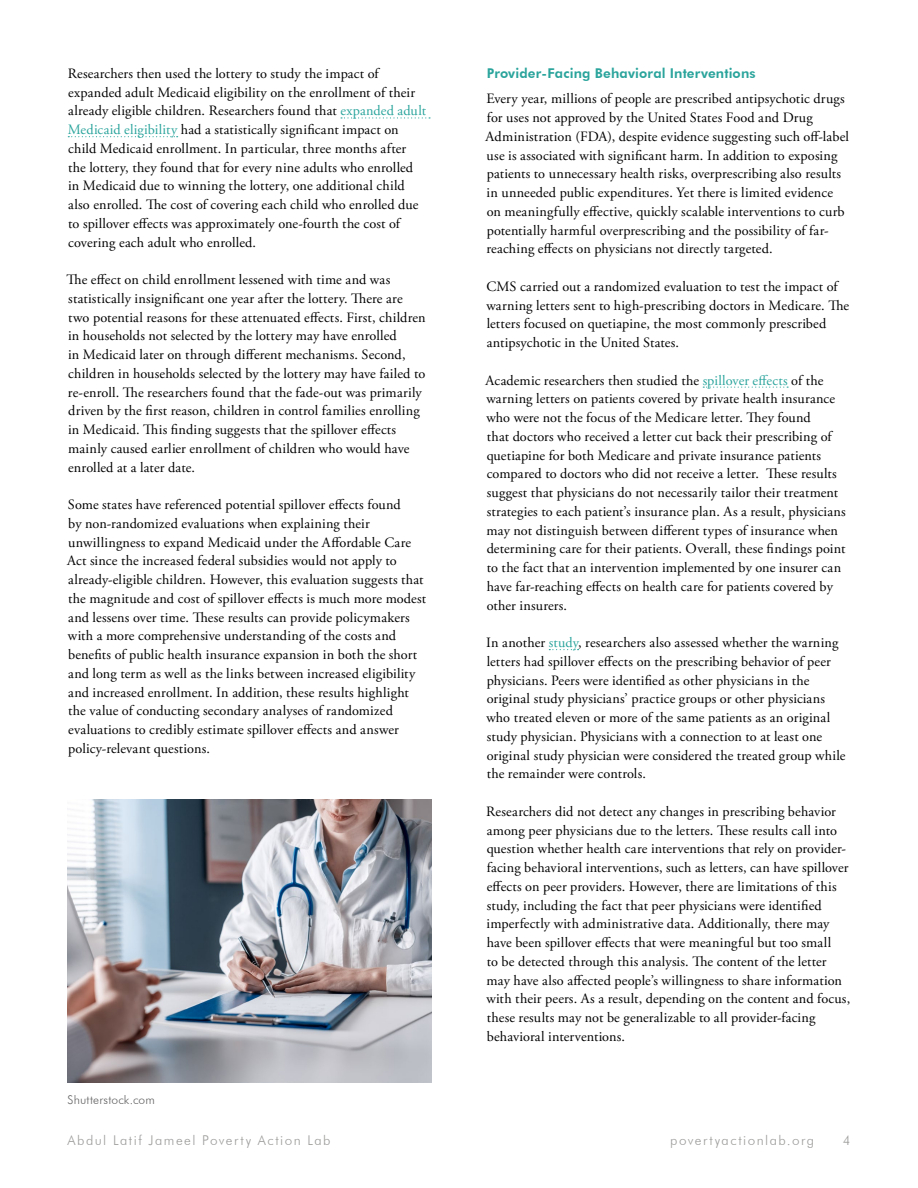
<style>
.page{position:relative;width:918px;height:1188px;background:#fff}
.page>*{position:absolute;margin:0;border:0;box-sizing:border-box;transform-origin:0 0}
.t1{font:14.25px/18.8px "Adobe Garamond Pro";letter-spacing:.01em;color:#000}
.t2{font:300 13.5px "Futura BT";letter-spacing:.11em;color:#9d9d9c}
.t3{font:800 13.5px "Futura BT";letter-spacing:.015em;color:#2aa49c}
.t4{font:300 12px "Futura BT";letter-spacing:.015em;color:#646363}
.s1{color:#2aa49c}
</style>
<div class="page">
<svg style="left:341px;top:117px;width:89px;height:2px"></svg>
<svg style="left:68px;top:136px;width:110px;height:1px"></svg>
<svg style="left:703px;top:387px;width:85px;height:1px"></svg>
<svg style="left:549px;top:649px;width:30px;height:1px"></svg>
<img style="left:68px;top:799px;width:364px;height:284px">
<p class="t1" style="left:68px;top:64px;width:360px">Researchers then used the lottery to study the impact of expanded adult Medicaid eligibility on the enrollment of their already eligible children. Researchers found that <span class="s1">expanded adult Medicaid eligibility</span> had a statistically significant impact on child Medicaid enrollment. In particular, three months after the lottery, they found that for every nine adults who enrolled in Medicaid due to winning the lottery, one additional child also enrolled. The cost of covering each child who enrolled due to spillover effects was approximately one-fourth the cost of covering each adult who enrolled.</p>
<p class="t1" style="left:67px;top:271px;width:361px">The effect on child enrollment lessened with time and was statistically insignificant one year after the lottery. There are two potential reasons for these attenuated effects. First, children in households not selected by the lottery may have enrolled<br>in Medicaid later on through different mechanisms. Second, children in households selected by the lottery may have failed to re-enroll. The researchers found that the fade-out was primarily driven by the first reason, children in control families enrolling in Medicaid. This finding suggests that the spillover effects mainly caused earlier enrollment of children who would have enrolled at a later date.</p>
<p class="t1" style="left:67px;top:496px;width:361px">Some states have referenced potential spillover effects found<br>by non-randomized evaluations when explaining their unwillingness to expand Medicaid under the Affordable Care Act since the increased federal subsidies would not apply to already-eligible children. However, this evaluation suggests that the magnitude and cost of spillover effects is much more modest and lessens over time. These results can provide policymakers with a more comprehensive understanding of the costs and benefits of public health insurance expansion in both the short and long term as well as the links between increased eligibility and increased enrollment. In addition, these results highlight the value of conducting secondary analyses of randomized evaluations to credibly estimate spillover effects and answer policy-relevant questions.</p>
<p class="t4" style="left:68px;top:1092px;width:89px">Shutterstock.com</p>
<p class="t3" style="left:487px;top:65px;width:270px">Provider-Facing Behavioral Interventions</p>
<p class="t1" style="left:486px;top:90px;width:365px">Every year, millions of people are prescribed antipsychotic drugs for uses not approved by the United States Food and Drug Administration (FDA), despite evidence suggesting such off-label use is associated with significant harm. In addition to exposing patients to unnecessary health risks, overprescribing also results in unneeded public expenditures. Yet there is limited evidence on meaningfully effective, quickly scalable interventions to curb potentially harmful overprescribing and the possibility of far&shy;reaching effects on physicians not directly targeted.</p>
<p class="t1" style="left:486px;top:277px;width:364px">CMS carried out a randomized evaluation to test the impact of warning letters sent to high-prescribing doctors in Medicare. The letters focused on quetiapine, the most commonly prescribed antipsychotic in the United States.</p>
<p class="t1" style="left:486px;top:371px;width:362px">Academic researchers then studied the <span class="s1">spillover effects</span> of the warning letters on patients covered by private health insurance who were not the focus of the Medicare letter. They found<br>that doctors who received a letter cut back their prescribing of quetiapine for both Medicare and private insurance patients compared to doctors who did not receive a letter. These results suggest that physicians do not necessarily tailor their treatment strategies to each patient’s insurance plan. As a result, physicians may not distinguish between different types of insurance when determining care for their patients. Overall, these findings point to the fact that an intervention implemented by one insurer can have far-reaching effects on health care for patients covered by other insurers.</p>
<p class="t1" style="left:486px;top:634px;width:361px">In another <span class="s1">study</span>, researchers also assessed whether the warning letters had spillover effects on the prescribing behavior of peer physicians. Peers were identified as other physicians in the original study physicians’ practice groups or other physicians who treated eleven or more of the same patients as an original study physician. Physicians with a connection to at least one original study physician were considered the treated group while the remainder were controls.</p>
<p class="t1" style="left:486px;top:802px;width:366px">Researchers did not detect any changes in prescribing behavior among peer physicians due to the letters. These results call into question whether health care interventions that rely on provider&shy;facing behavioral interventions, such as letters, can have spillover effects on peer providers. However, there are limitations of this study, including the fact that peer physicians were identified imperfectly with administrative data. Additionally, there may have been spillover effects that were meaningful but too small<br>to be detected through this analysis. The content of the letter may have also affected people’s willingness to share information with their peers. As a result, depending on the content and focus, these results may not be generalizable to all provider-facing behavioral interventions.</p>
<p class="t2" style="left:68px;top:1132px;width:265px">Abdul Latif Jameel Poverty Action Lab</p>
<p class="t2" style="left:670px;top:1132px;width:145px">povertyactionlab.org</p>
<p class="t2" style="left:843px;top:1132px;width:9px">4</p>
</div>
